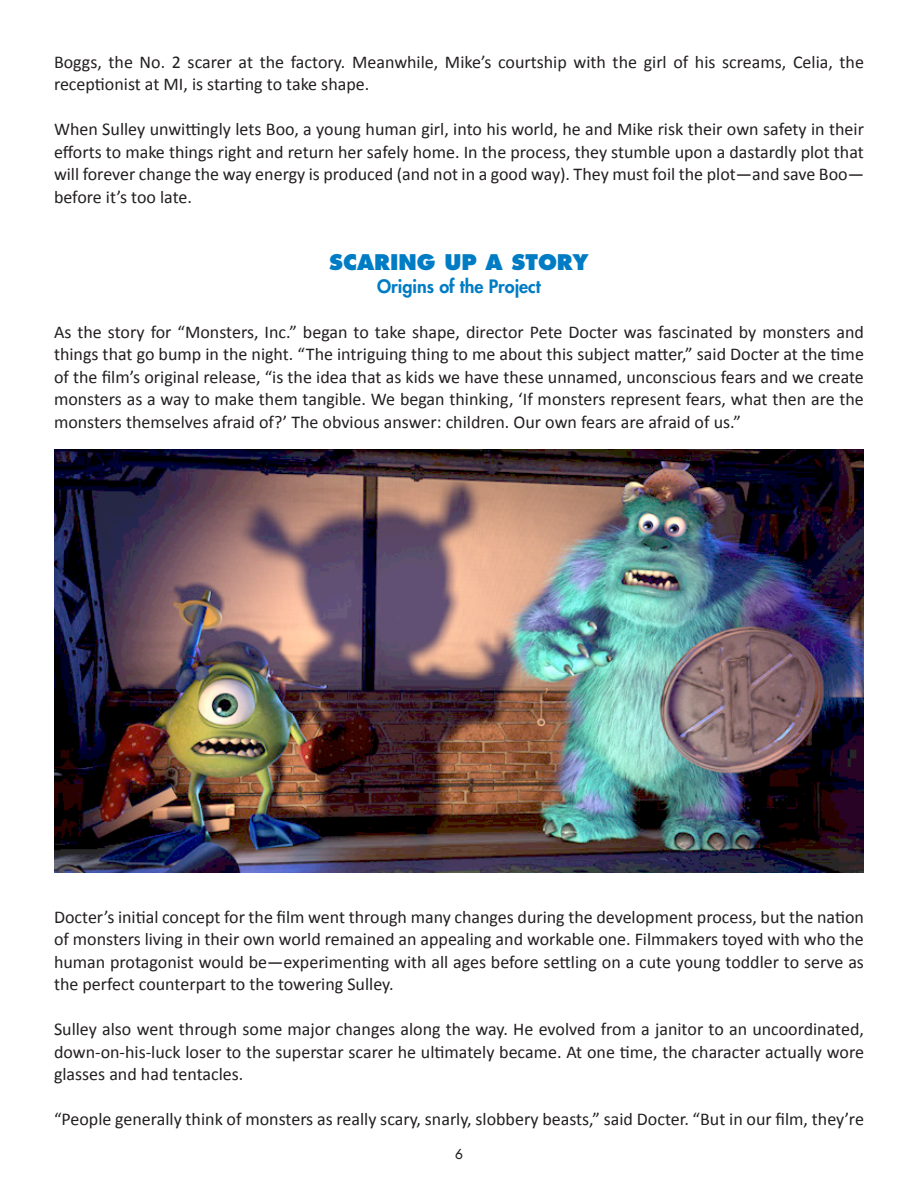
<style>
.page{position:relative;width:918px;height:1188px;background:#fff}
.page>*{position:absolute;margin:0;border:0;box-sizing:border-box;transform-origin:0 0}
.t1{font:800 21px "Futura Std";color:#007cc4}
.t2{font:18px/22.5px "Calibri";color:#231f20;text-align:justify}
.t3{font:800 18px "Futura Std";color:#007cc4}
.t4{font:500 13.5px "Futura Std";color:#231f20}
</style>
<div class="page">
<img style="left:54px;top:449px;width:810px;height:423px">
<p class="t2" style="left:54px;top:50px;width:811px">Boggs, the No. 2 scarer at the factory. Meanwhile, Mike’s courtship with the girl of his screams, Celia, the receptionist at MI, is starting to take shape.</p>
<p class="t2" style="left:54px;top:118px;width:812px">When Sulley unwittingly lets Boo, a young human girl, into his world, he and Mike risk their own safety in their efforts to make things right and return her safely home. In the process, they stumble upon a dastardly plot that will forever change the way energy is produced (and not in a good way). They must foil the plot—and save Boo— before it’s too late.</p>
<p class="t1" style="left:329px;top:249px;width:261px">SCARING UP A STORY</p>
<p class="t3" style="left:377px;top:274px;width:165px">Origins of the Project</p>
<p class="t2" style="left:54px;top:320px;width:811px">As the story for “Monsters, Inc.” began to take shape, director Pete Docter was fascinated by monsters and things that go bump in the night. “The intriguing thing to me about this subject matter,” said Docter at the time of the film’s original release, “is the idea that as kids we have these unnamed, unconscious fears and we create monsters as a way to make them tangible. We began thinking, ‘If monsters represent fears, what then are the monsters themselves afraid of?’ The obvious answer: children. Our own fears are afraid of us.”</p>
<p class="t2" style="left:54px;top:905px;width:812px">Docter’s initial concept for the film went through many changes during the development process, but the nation of monsters living in their own world remained an appealing and workable one. Filmmakers toyed with who the human protagonist would be—experimenting with all ages before settling on a cute young toddler to serve as the perfect counterpart to the towering Sulley.</p>
<p class="t2" style="left:54px;top:1018px;width:812px">Sulley also went through some major changes along the way. He evolved from a janitor to an uncoordinated, down-on-his-luck loser to the superstar scarer he ultimately became. At one time, the character actually wore glasses and had tentacles.</p>
<p class="t2" style="left:54px;top:1108px;width:811px">“People generally think of monsters as really scary, snarly, slobbery beasts,” said Docter. “But in our film, they’re</p>
<p class="t4" style="left:455px;top:1145px;width:9px">6</p>
</div>
